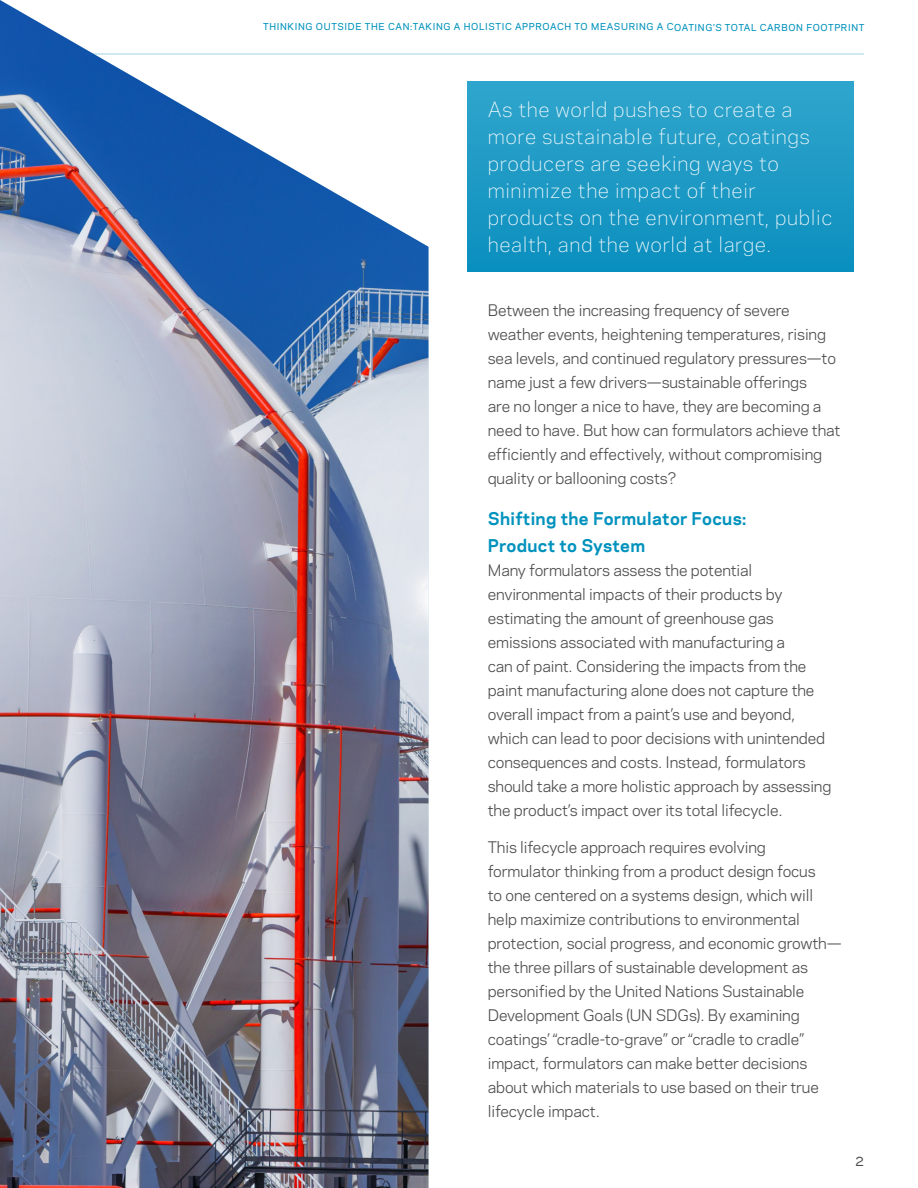
<style>
.page{position:relative;width:918px;height:1188px;background:#fff}
.page>*{position:absolute;margin:0;border:0;box-sizing:border-box;transform-origin:0 0}
.t1{font:300 19.5px/27px "Chemours Sans";letter-spacing:.03em;color:#fff}
.t2{font:700 16.5px/27px "Chemours Sans";letter-spacing:.02em;color:#0092bd}
.t3{font:15px/24px "Chemours Sans";letter-spacing:-.01em;color:#4d4d4f}
.t4{font:500 12px "Chemours Sans";color:#4d4d4f}
.t5{font:500 9px "Chemours Sans";letter-spacing:.075em;color:#0092bd}
</style>
<div class="page">
<div style="left:468px;top:81px;width:386px;height:191px;background:linear-gradient(to bottom,#30a5cc,#0b8fbe)"></div>
<hr style="left:0;top:53px;width:864px;height:2px;background:#bee2ee">
<img style="left:0;top:0;width:429px;height:1188px">
<p class="t5" style="left:263px;top:20px;width:603px">THINKING OUTSIDE THE CAN:TAKING A HOLISTIC APPROACH TO MEASURING A COATING’S TOTAL CARBON FOOTPRINT</p>
<h1 class="t1" style="left:488px;top:95px;width:346px">As the world pushes to create a more sustainable future, coatings producers are seeking ways to minimize the impact of their products on the environment, public health, and the world at large.</h1>
<p class="t3" style="left:488px;top:298px;width:354px">Between the increasing frequency of severe weather events, heightening temperatures, rising sea levels, and continued regulatory pressures—to name just a few drivers—sustainable offerings<br>are no longer a nice to have, they are becoming a need to have. But how can formulators achieve that efficiently and effectively, without compromising quality or ballooning costs?</p>
<p class="t2" style="left:488px;top:504px;width:260px">Shifting the Formulator Focus:<br>Product to System</p>
<p class="t3" style="left:488px;top:557px;width:345px">Many formulators assess the potential environmental impacts of their products by estimating the amount of greenhouse gas emissions associated with manufacturing a<br>can of paint. Considering the impacts from the paint manufacturing alone does not capture the overall impact from a paint’s use and beyond, which can lead to poor decisions with unintended consequences and costs. Instead, formulators should take a more holistic approach by assessing the product’s impact over its total lifecycle.</p>
<p class="t3" style="left:488px;top:835px;width:355px">This lifecycle approach requires evolving formulator thinking from a product design focus<br>to one centered on a systems design, which will help maximize contributions to environmental protection, social progress, and economic growth— the three pillars of sustainable development as personified by the United Nations Sustainable Development Goals (UN SDGs). By examining coatings’ “cradle-to-grave” or “cradle to cradle” impact, formulators can make better decisions about which materials to use based on their true lifecycle impact.</p>
<p class="t4" style="left:856px;top:1152px;width:10px">2</p>
</div>
